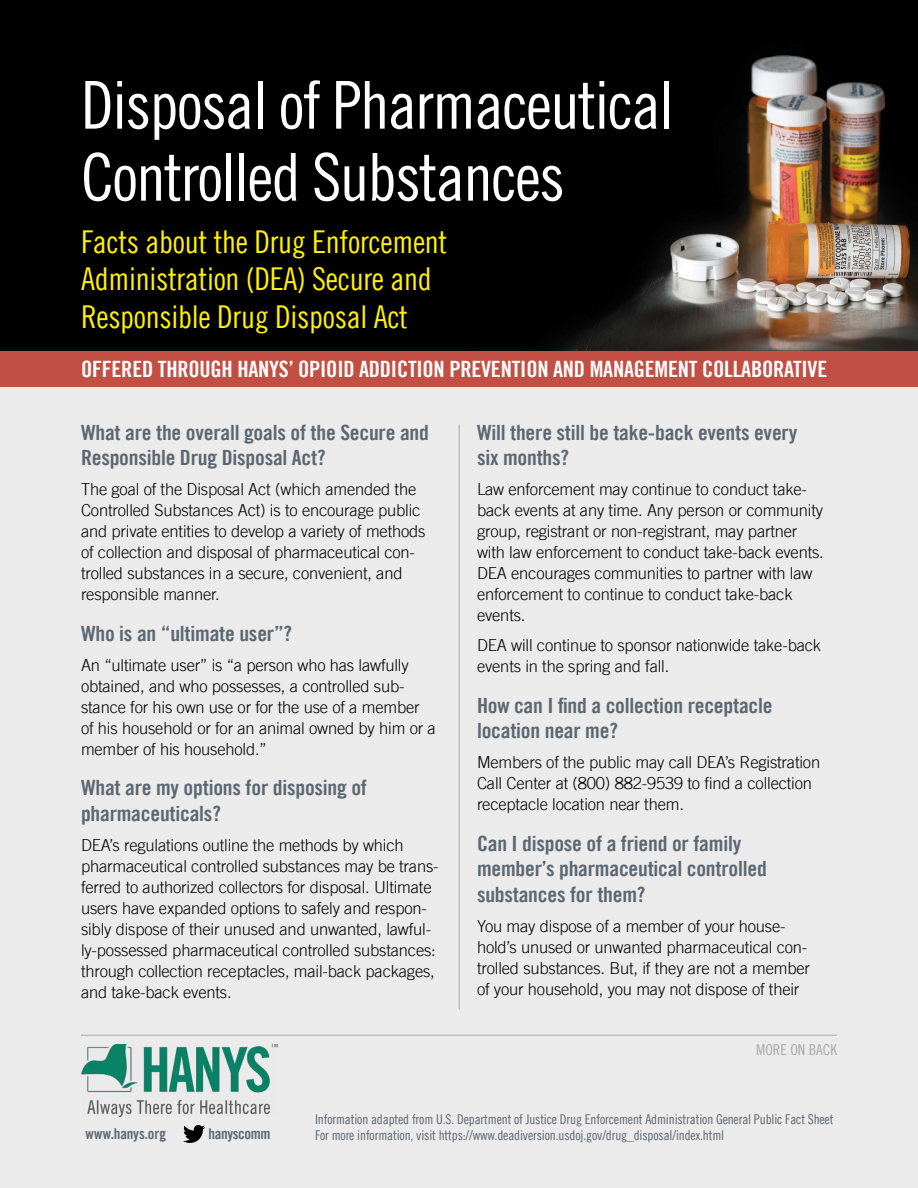
<style>
.page{position:relative;width:918px;height:1188px;background:#ebebec}
.page>*{position:absolute;margin:0;border:0;box-sizing:border-box;transform-origin:0 0}
.t1{font:66px/72px "Trade Gothic LT Cond Eighteen";letter-spacing:-.025em;color:#fff}
.t2{font:31.5px/37.5px "Trade Gothic LT Cond Eighteen";letter-spacing:-.01em;color:#fff200}
.t3{font:22.5px "Trade Gothic LT Bold Cond Twenty";letter-spacing:-.01em;color:#fff}
.t4{font:21px/25.5px "Trade Gothic LT Bold Cond Twenty";letter-spacing:-.01em;color:#5b6771;scale:1.05 1}
.t5{font:300 16.5px/21px "Trade Gothic LT";letter-spacing:-.01em;color:#000}
.t6{font:15px "Trade Gothic LT Bold Cond Twenty";letter-spacing:-.02em;color:#5b6771}
.t7{font:15px "Trade Gothic LT Cond Eighteen";color:#a7a9af}
.t8{font:13.5px/16.5px "Trade Gothic LT Cond Eighteen";letter-spacing:-.01em;color:#5b6771}
</style>
<div class="page">
<div style="left:0;top:0;width:918px;height:351px;background:#000"></div>
<img style="left:556px;top:55px;width:362px;height:296px">
<hr style="left:459px;top:424px;width:1px;height:586px;background:#a7a9af">
<div style="left:0;top:351px;width:918px;height:36px;background:#c24f43"></div>
<img style="left:81px;top:1044px;width:197px;height:73px">
<svg style="left:183px;top:1125px;width:22px;height:18px"></svg>
<hr style="left:81px;top:1035px;width:756px;height:1px;background:#a7a9af">
<h1 class="t1" style="left:81px;top:68px;width:594px">Disposal of Pharmaceutical<br>Controlled Substances</h1>
<h2 class="t2" style="left:81px;top:223px;width:368px">Facts about the Drug Enforcement<br>Administration (DEA) Secure and<br>Responsible Drug Disposal Act</h2>
<h3 class="t3" style="left:81px;top:355px;width:748px">OFFERED THROUGH HANYS’ OPIOID ADDICTION PREVENTION AND MANAGEMENT COLLABORATIVE</h3>
<p class="t4" style="left:81px;top:419px;width:333px">What are the overall goals of the Secure and<br>Responsible Drug Disposal Act?</p>
<p class="t5" style="left:81px;top:479px;width:346px">The goal of the Disposal Act (which amended the Controlled Substances Act) is to encourage public and private entities to develop a variety of methods of collection and disposal of pharmaceutical con&shy;trolled substances in a secure, convenient, and responsible manner.</p>
<p class="t4" style="left:81px;top:620px;width:203px">Who is an “ultimate user”?</p>
<p class="t5" style="left:81px;top:654px;width:356px">An “ultimate user” is “a person who has lawfully obtained, and who possesses, a controlled sub&shy;stance for his own use or for the use of a member of his household or for an animal owned by him or a member of his household.”</p>
<p class="t4" style="left:81px;top:775px;width:274px">What are my options for disposing of pharmaceuticals?</p>
<p class="t5" style="left:81px;top:834px;width:359px">DEA’s regulations outline the methods by which pharmaceutical controlled substances may be trans&shy;ferred to authorized collectors for disposal. Ultimate users have expanded options to safely and respon&shy;sibly dispose of their unused and unwanted, lawful&shy;ly-possessed pharmaceutical controlled substances: through collection receptacles, mail-back packages, and take-back events.</p>
<p class="t4" style="left:477px;top:419px;width:307px">Will there still be take-back events every six months?</p>
<p class="t5" style="left:477px;top:479px;width:348px">Law enforcement may continue to conduct take&shy;back events at any time. Any person or community group, registrant or non-registrant, may partner with law enforcement to conduct take-back events.<br>DEA encourages communities to partner with law enforcement to continue to conduct take-back events.</p>
<p class="t5" style="left:477px;top:635px;width:346px">DEA will continue to sponsor nationwide take-back events in the spring and fall.</p>
<p class="t4" style="left:477px;top:692px;width:283px">How can I find a collection receptacle location near me?</p>
<p class="t5" style="left:477px;top:752px;width:345px">Members of the public may call DEA’s Registration<br>Call Center at (800) 882-9539 to find a collection receptacle location near them.</p>
<p class="t4" style="left:477px;top:830px;width:278px">Can I dispose of a friend or family member’s pharmaceutical controlled substances for them?</p>
<p class="t5" style="left:477px;top:915px;width:335px">You may dispose of a member of your house&shy;hold’s unused or unwanted pharmaceutical con&shy;trolled substances. But, if they are not a member of your household, you may not dispose of their</p>
<p class="t7" style="left:756px;top:1041px;width:82px">MORE ON BACK</p>
<p class="t6" style="left:86px;top:1125px;width:82px">www.hanys.org</p>
<p class="t6" style="left:208px;top:1125px;width:63px">hanyscomm</p>
<p class="t8" style="left:315px;top:1110px;width:520px">Information adapted from U.S. Department of Justice Drug Enforcement Administration General Public Fact Sheet<br>For more information, visit https://www.deadiversion.usdoj.gov/drug_disposal/index.html</p>
</div>
